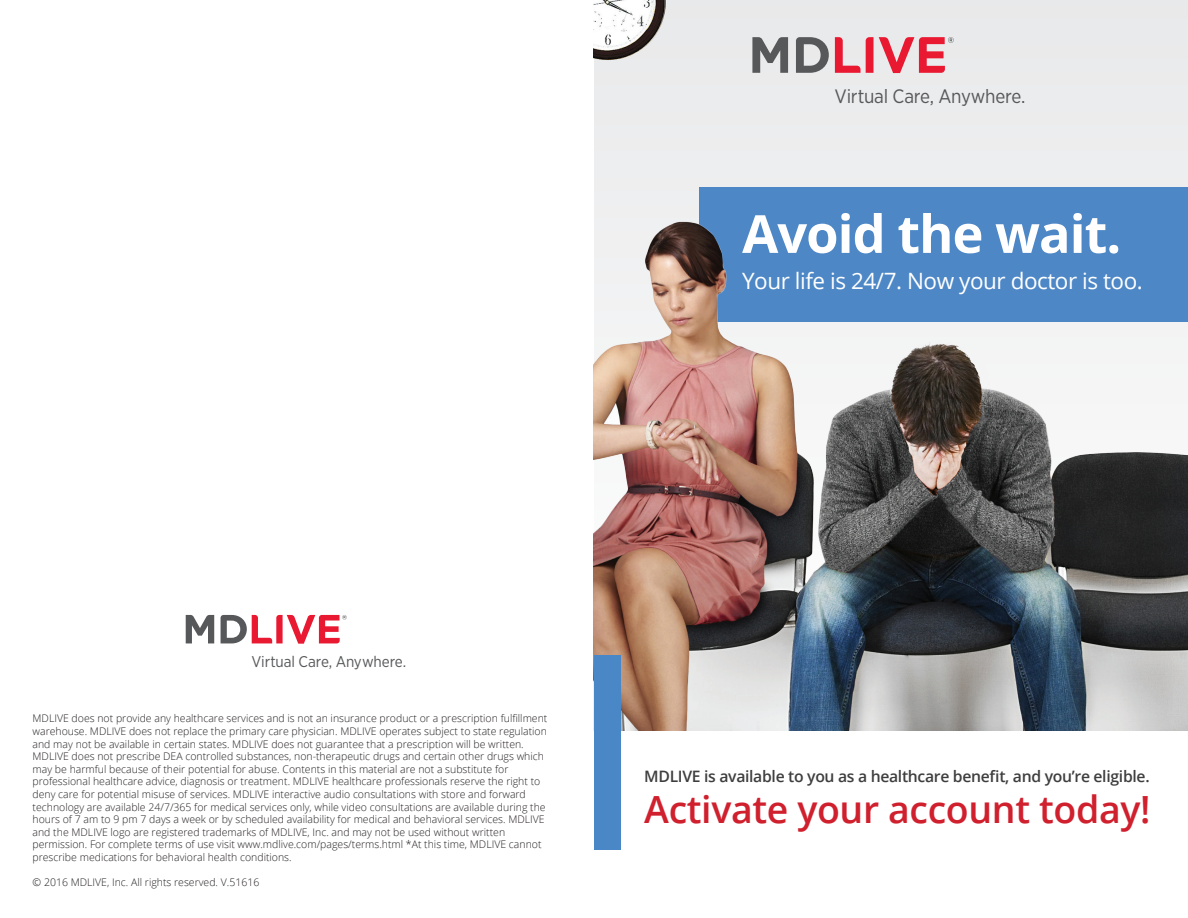
<style>
.page{position:relative;width:1188px;height:918px;background:#fff}
.page>*{position:absolute;margin:0;border:0;box-sizing:border-box;transform-origin:0 0}
.t1{font:700 52.5px "Open Sans";letter-spacing:-.02em;color:#fff}
.t2{font:600 37.5px "Open Sans";letter-spacing:-.01em;color:#d0202e}
.t3{font:22.5px "Open Sans";letter-spacing:-.02em;color:#fff}
.t4{font:19.35px "Gotham Narrow";letter-spacing:-.015em;color:#57585a}
.t5{font:600 15.75px "Open Sans";letter-spacing:-.02em;color:#3e3e3f}
.t6{font:15.45px "Gotham Narrow";letter-spacing:-.005em;color:#57585a}
.t7{font:300 10.5px/12.6px "Open Sans";color:#231f20}
</style>
<div class="page">
<img style="left:594px;top:0;width:594px;height:730px">
<img style="left:594px;top:0;width:77px;height:72px">
<div style="left:594px;top:656px;width:27px;height:194px;background:#4a87c6"></div>
<svg style="left:186px;top:615px;width:28px;height:28px"></svg>
<svg style="left:221px;top:615px;width:126px;height:29px"></svg>
<svg style="left:752px;top:37px;width:36px;height:36px"></svg>
<svg style="left:796px;top:37px;width:33px;height:36px"></svg>
<svg style="left:835px;top:37px;width:119px;height:36px;background:#e98f9b"></svg>
<h3 class="t4" style="left:835px;top:84px;width:192px">Virtual Care, Anywhere.</h3>
<h1 class="t1" style="left:742px;top:197px;width:381px">Avoid the wait.</h1>
<h3 class="t3" style="left:742px;top:265px;width:402px">Your life is 24/7. Now your doctor is too.</h3>
<h3 class="t6" style="left:251px;top:652px;width:156px">Virtual Care, Anywhere.</h3>
<p class="t7" style="left:33px;top:712px;width:516px">MDLIVE does not provide any healthcare services and is not an insurance product or a prescription fulfillment warehouse. MDLIVE does not replace the primary care physician. MDLIVE operates subject to state regulation and may not be available in certain states. MDLIVE does not guarantee that a prescription will be written.<br>MDLIVE does not prescribe DEA controlled substances, non-therapeutic drugs and certain other drugs which may be harmful because of their potential for abuse. Contents in this material are not a substitute for professional healthcare advice, diagnosis or treatment. MDLIVE healthcare professionals reserve the right to deny care for potential misuse of services. MDLIVE interactive audio consultations with store and forward technology are available 24/7/365 for medical services only, while video consultations are available during the hours of 7 am to 9 pm 7 days a week or by scheduled availability for medical and behavioral services. MDLIVE and the MDLIVE logo are registered trademarks of MDLIVE, Inc. and may not be used without written permission. For complete terms of use visit www.mdlive.com/pages/terms.html *At this time, MDLIVE cannot prescribe medications for behavioral health conditions.</p>
<p class="t7" style="left:33px;top:876px;width:228px">© 2016 MDLIVE, Inc. All rights reserved. V.51616</p>
<h3 class="t5" style="left:644px;top:765px;width:507px">MDLIVE is available to you as a healthcare benefit, and you’re eligible.</h3>
<h2 class="t2" style="left:644px;top:783px;width:508px">Activate your account today!</h2>
</div>
